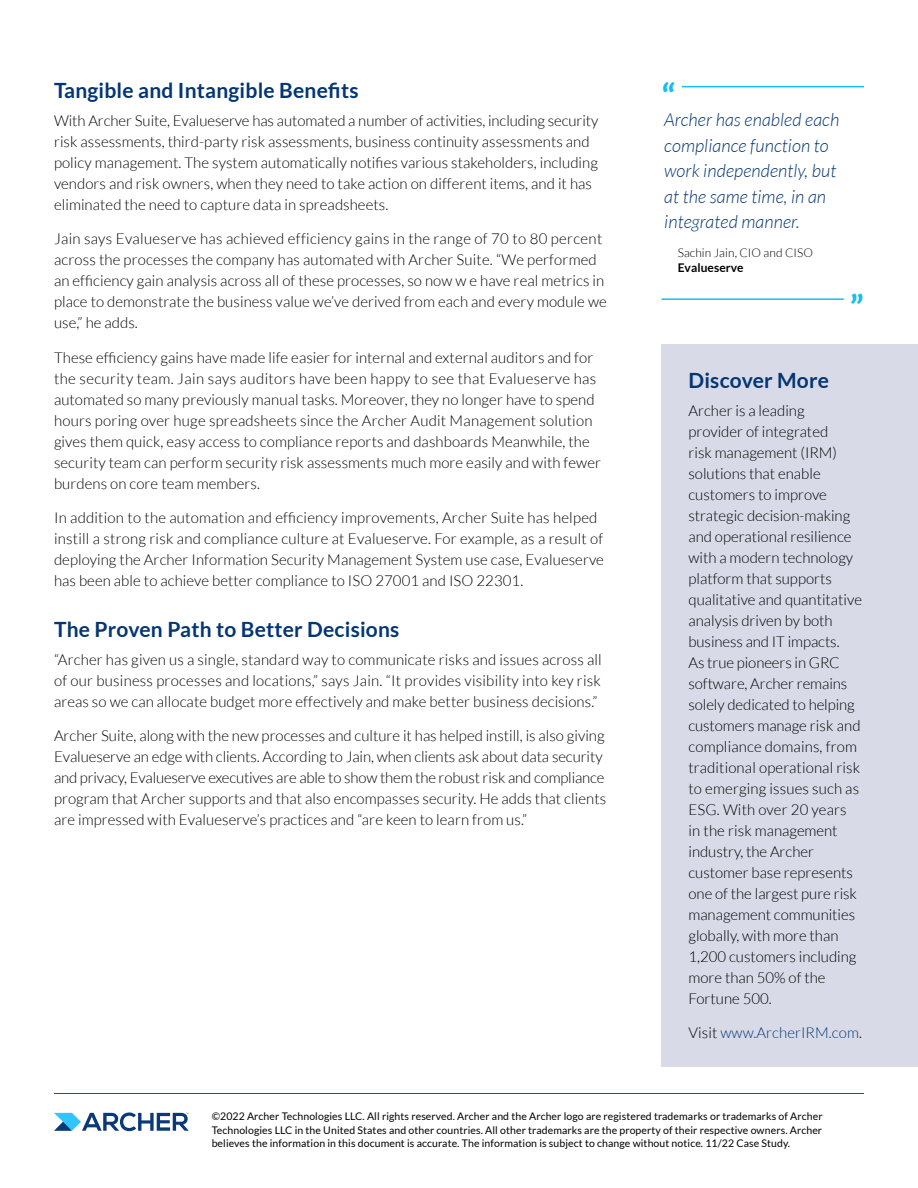
<style>
.page{position:relative;width:918px;height:1188px;background:#fff}
.page>*{position:absolute;margin:0;border:0;box-sizing:border-box;transform-origin:0 0}
.t1{font:700 36px "Lato";color:#15bef0}
.t2{font:700 21px "Lato";letter-spacing:.01em;color:#043673}
.t3{font:italic 300 18px/25.5px "Lato";letter-spacing:.005em;color:#043673}
.t4{font:300 15px/21px "Lato";letter-spacing:.005em;color:#000}
.t5{font:300 15px "Lato";letter-spacing:.005em;color:#043673}
.t6{font:300 12px "Lato";letter-spacing:.005em;color:#000}
.t7{font:700 12px "Lato";letter-spacing:.005em;color:#000}
.t8{font:10.5px/13.5px "Lato";letter-spacing:.01em;color:#000;text-align:justify}
.s1{color:#000}
</style>
<div class="page">
<hr style="left:54px;top:1093px;width:810px;height:1px;background:#17568a">
<svg style="left:54px;top:1112px;width:135px;height:19px"></svg>
<div style="left:662px;top:344px;width:256px;height:722px;background:#d8dae7"></div>
<hr style="left:682px;top:86px;width:182px;height:1px;background:#15bef0">
<hr style="left:662px;top:298px;width:182px;height:2px;background:#15bef0">
<h2 class="t2" style="left:54px;top:78px;width:306px">Tangible and Intangible Benefits</h2>
<p class="t4" style="left:54px;top:110px;width:546px">With Archer Suite, Evalueserve has automated a number of activities, including security risk assessments, third-party risk assessments, business continuity assessments and policy management. The system automatically notifies various stakeholders, including vendors and risk owners, when they need to take action on different items, and it has eliminated the need to capture data in spreadsheets.</p>
<p class="t4" style="left:54px;top:228px;width:554px">Jain says Evalueserve has achieved efficiency gains in the range of 70 to 80 percent across the processes the company has automated with Archer Suite. “We performed an efficiency gain analysis across all of these processes, so now w e have real metrics in place to demonstrate the business value we’ve derived from each and every module we use,” he adds.</p>
<p class="t4" style="left:54px;top:347px;width:549px">These efficiency gains have made life easier for internal and external auditors and for the security team. Jain says auditors have been happy to see that Evalueserve has automated so many previously manual tasks. Moreover, they no longer have to spend hours poring over huge spreadsheets since the Archer Audit Management solution gives them quick, easy access to compliance reports and dashboards Meanwhile, the security team can perform security risk assessments much more easily and with fewer burdens on core team members.</p>
<p class="t4" style="left:54px;top:507px;width:551px">In addition to the automation and efficiency improvements, Archer Suite has helped instill a strong risk and compliance culture at Evalueserve. For example, as a result of deploying the Archer Information Security Management System use case, Evalueserve has been able to achieve better compliance to ISO 27001 and ISO 22301.</p>
<h2 class="t2" style="left:54px;top:617px;width:347px">The Proven Path to Better Decisions</h2>
<p class="t4" style="left:54px;top:649px;width:549px;text-align:justify">“Archer has given us a single, standard way to communicate risks and issues across all of our business processes and locations,” says Jain. “It provides visibility into key risk areas so we can allocate budget more effectively and make better business decisions.”</p>
<p class="t4" style="left:54px;top:726px;width:554px">Archer Suite, along with the new processes and culture it has helped instill, is also giving Evalueserve an edge with clients. According to Jain, when clients ask about data security and privacy, Evalueserve executives are able to show them the robust risk and compliance program that Archer supports and that also encompasses security. He adds that clients are impressed with Evalueserve’s practices and “are keen to learn from us.”</p>
<h1 class="t1" style="left:662px;top:76px;width:16px">“</h1>
<p class="t3" style="left:664px;top:108px;width:177px">Archer has enabled each compliance function to work independently, but at the same time, in an integrated manner.</p>
<p class="t6" style="left:678px;top:246px;width:137px">Sachin Jain, CIO and CISO</p>
<p class="t7" style="left:678px;top:261px;width:67px">Evalueserve</p>
<h1 class="t1" style="left:850px;top:287px;width:16px">”</h1>
<h2 class="t2" style="left:688px;top:368px;width:142px">Discover More</h2>
<p class="t4" style="left:688px;top:400px;width:175px">Archer is a leading provider of integrated<br>risk management (IRM) solutions that enable customers to improve strategic decision-making and operational resilience with a modern technology platform that supports qualitative and quantitative analysis driven by both business and IT impacts.<br>As true pioneers in GRC software, Archer remains solely dedicated to helping customers manage risk and compliance domains, from traditional operational risk to emerging issues such as<br>ESG. With over 20 years in the risk management industry, the Archer customer base represents one of the largest pure risk management communities globally, with more than<br>1,200 customers including more than 50% of the<br>Fortune 500.</p>
<p class="t5" style="left:688px;top:1025px;width:175px"><span class="s1">Visit</span> www.ArcherIRM.com<span class="s1">.</span></p>
<p class="t8" style="left:212px;top:1110px;width:612px">©2022 Archer Technologies LLC. All rights reserved. Archer and the Archer logo are registered trademarks or trademarks of Archer Technologies LLC in the United States and other countries. All other trademarks are the property of their respective owners. Archer believes the information in this document is accurate. The information is subject to change without notice. 11/22 Case Study.</p>
</div>
